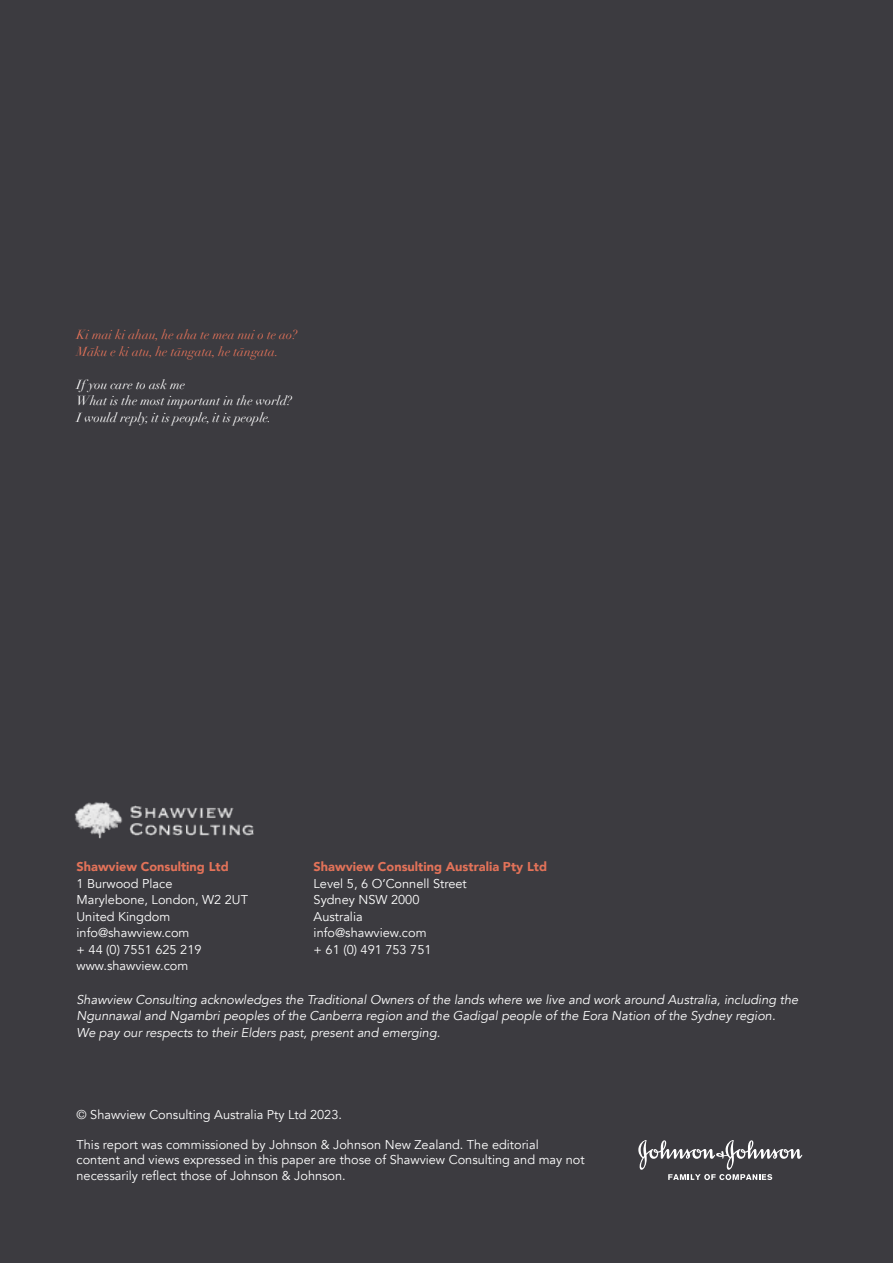
<style>
.page{position:relative;width:893px;height:1263px;background:#3c3b40}
.page>*{position:absolute;margin:0;border:0;box-sizing:border-box;transform-origin:0 0}
.t1{font:12.75px/16.5px "Avenir";color:#fff}
.t2{font:italic 12.75px/16.5px "Avenir";color:#fff}
.t3{font:italic 12.75px/16.5px "Didot";color:#fff}
.t4{font:italic 12.75px/16.5px "Didot";color:#e27259}
.t5{font:900 12.75px "Avenir";color:#e27259}
</style>
<div class="page">
<img style="left:74px;top:802px;width:180px;height:37px">
<svg style="left:638px;top:1140px;width:164px;height:40px"></svg>
<p class="t4" style="left:77px;top:327px;width:222px">Ki mai ki ahau, he aha te mea nui o te ao?<br>Māku e ki atu, he tāngata, he tāngata.</p>
<p class="t3" style="left:77px;top:376px;width:217px">If you care to ask me<br>What is the most important in the world?<br>I would reply, it is people, it is people.</p>
<p class="t5" style="left:77px;top:856px;width:154px">Shawview Consulting Ltd</p>
<p class="t1" style="left:77px;top:875px;width:173px">1 Burwood Place<br>Marylebone, London, W2 2UT<br>United Kingdom info@shawview.com<br>+ 44 (0) 7551 625 219 www.shawview.com</p>
<p class="t5" style="left:314px;top:856px;width:235px">Shawview Consulting Australia Pty Ltd</p>
<p class="t1" style="left:314px;top:875px;width:155px">Level 5, 6 O’Connell Street<br>Sydney NSW 2000<br>Australia info@shawview.com<br>+ 61 (0) 491 753 751</p>
<p class="t2" style="left:77px;top:991px;width:723px">Shawview Consulting acknowledges the Traditional Owners of the lands where we live and work around Australia, including the<br>Ngunnawal and Ngambri peoples of the Canberra region and the Gadigal people of the Eora Nation of the Sydney region.<br>We pay our respects to their Elders past, present and emerging.</p>
<p class="t1" style="left:77px;top:1106px;width:267px">© Shawview Consulting Australia Pty Ltd 2023.</p>
<p class="t1" style="left:77px;top:1137px;width:510px;line-height:15.3px">This report was commissioned by Johnson &amp; Johnson New Zealand. The editorial content and views expressed in this paper are those of Shawview Consulting and may not necessarily reflect those of Johnson &amp; Johnson.</p>
</div>
